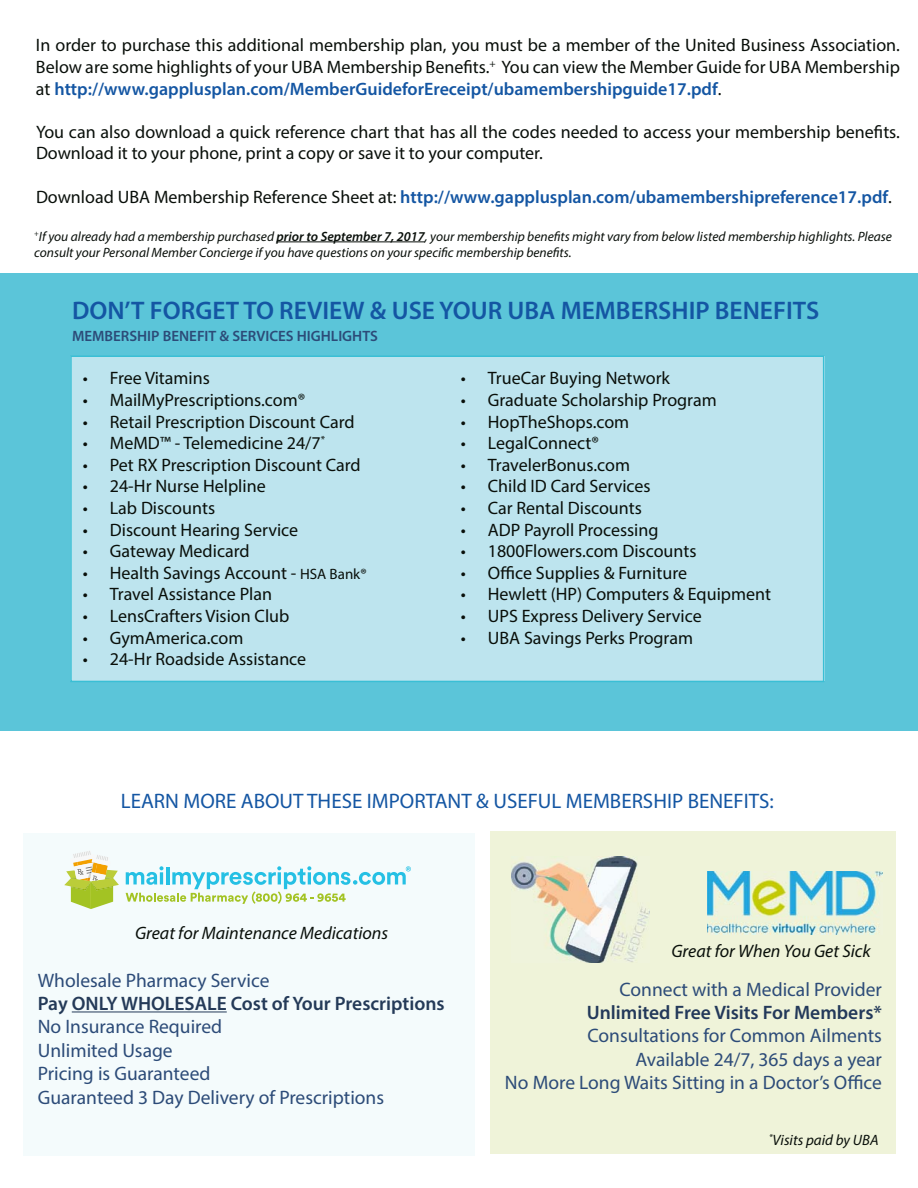
<style>
.page{position:relative;width:918px;height:1188px;background:#fff}
.page>*{position:absolute;margin:0;border:0;box-sizing:border-box;transform-origin:0 0}
.t1{font:600 25.5px "Myriad Pro";color:#1456a3}
.t2{font:21px "Myriad Pro";color:#1456a3}
.t3{font:19.5px/23.4px "Myriad Pro";color:#2c4b78;text-align:right}
.t4{font:600 19.5px "Myriad Pro";color:#243a58}
.t5{font:600 19.5px "Myriad Pro";color:#23395a}
.t6{font:18px/21.6px "Myriad Pro";color:#090f0a;text-align:justify}
.t7{font:600 18px "Myriad Pro";color:#1456a3}
.t8{font:italic 18px "Myriad Pro";color:#090f0a}
.t9{font:600 15px "Myriad Pro";color:#2c4b78}
.t10{font:italic 15px "Myriad Pro";color:#090f0a}
.t11{font:italic 13.5px/16.2px "Myriad Pro";color:#090f0a}
.s1{font-weight:600;color:#1456a3}
.s2{font-weight:400;color:#090f0a}
.s3{font-weight:600}
.s4{font-size:15px}
</style>
<div class="page">
<div style="left:0;top:274px;width:918px;height:457px;background:#5bc5d9"></div>
<div style="left:70px;top:356px;width:754px;height:324px;background:#bde4ee"></div>
<div style="left:70px;top:356px;width:754px;height:326px;border:2px solid #3abfd5"></div>
<hr style="left:277px;top:242px;width:148px;height:1px;background:#090f0a">
<div style="left:490px;top:832px;width:406px;height:322px;background:#eff3d9"></div>
<div style="left:23px;top:833px;width:452px;height:323px;background:#f4fbfc"></div>
<svg style="left:64px;top:851px;width:55px;height:58px"></svg>
<svg style="left:126px;top:866px;width:285px;height:38px"></svg>
<img style="left:707px;top:871px;width:175px;height:63px">
<hr style="left:72px;top:1011px;width:155px;height:1px;background:#243a58">
<img style="left:511px;top:857px;width:139px;height:105px">
<p class="t6" style="left:36px;top:36px;width:866px">In order to purchase this additional membership plan, you must be a member of the United Business Association.<br>Below are some highlights of your UBA Membership Benefits.<sup>+</sup> You can view the Member Guide for UBA Membership at <span class="s1">http://www.gapplusplan.com/MemberGuideforEreceipt/ubamembershipguide17.pdf</span>.</p>
<p class="t6" style="left:36px;top:122px;width:865px">You can also download a quick reference chart that has all the codes needed to access your membership benefits.<br>Download it to your phone, print a copy or save it to your computer.</p>
<p class="t7" style="left:36px;top:190px;width:857px"><span class="s2">Download UBA Membership Reference Sheet at:</span> http://www.gapplusplan.com/ubamembershipreference17.pdf<span class="s2">.</span></p>
<p class="t11" style="left:34px;top:229px;width:859px"><sup>+</sup>If you already had a membership purchased <span class="s3">prior to September 7, 2017</span>, your membership benefits might vary from below listed membership highlights. Please consult your Personal Member Concierge if you have questions on your specific membership benefits.</p>
<h1 class="t1" style="left:72px;top:301px;width:749px">DON’T FORGET TO REVIEW &amp; USE YOUR UBA MEMBERSHIP BENEFITS</h1>
<p class="t9" style="left:72px;top:331px;width:307px">MEMBERSHIP BENEFIT &amp; SERVICES HIGHLIGHTS</p>
<p class="t6" style="left:83px;top:369px;width:129px">• Free Vitamins</p>
<p class="t6" style="left:83px;top:390px;width:224px">• MailMyPrescriptions.com®</p>
<p class="t6" style="left:83px;top:412px;width:273px">• Retail Prescription Discount Card</p>
<p class="t6" style="left:83px;top:433px;width:244px">• MeMD™ - Telemedicine 24/7<sup>*</sup></p>
<p class="t6" style="left:83px;top:455px;width:279px">• Pet RX Prescription Discount Card</p>
<p class="t6" style="left:83px;top:477px;width:184px">• 24-Hr Nurse Helpline</p>
<p class="t6" style="left:83px;top:498px;width:134px">• Lab Discounts</p>
<p class="t6" style="left:83px;top:520px;width:217px">• Discount Hearing Service</p>
<p class="t6" style="left:83px;top:541px;width:168px">• Gateway Medicard</p>
<p class="t6" style="left:83px;top:563px;width:285px">• Health Savings Account - <span class="s4">HSA Bank®</span></p>
<p class="t6" style="left:83px;top:585px;width:191px">• Travel Assistance Plan</p>
<p class="t6" style="left:83px;top:606px;width:208px">• LensCrafters Vision Club</p>
<p class="t6" style="left:83px;top:628px;width:162px">• GymAmerica.com</p>
<p class="t6" style="left:83px;top:649px;width:225px">• 24-Hr Roadside Assistance</p>
<p class="t6" style="left:461px;top:369px;width:211px">• TrueCar Buying Network</p>
<p class="t6" style="left:461px;top:390px;width:257px">• Graduate Scholarship Program</p>
<p class="t6" style="left:461px;top:412px;width:170px">• HopTheShops.com</p>
<p class="t6" style="left:461px;top:433px;width:140px">• LegalConnect®</p>
<p class="t6" style="left:461px;top:455px;width:171px">• TravelerBonus.com</p>
<p class="t6" style="left:461px;top:477px;width:191px">• Child ID Card Services</p>
<p class="t6" style="left:461px;top:498px;width:183px">• Car Rental Discounts</p>
<p class="t6" style="left:461px;top:520px;width:199px">• ADP Payroll Processing</p>
<p class="t6" style="left:461px;top:541px;width:237px">• 1800Flowers.com Discounts</p>
<p class="t6" style="left:461px;top:563px;width:228px">• Office Supplies &amp; Furniture</p>
<p class="t6" style="left:461px;top:585px;width:312px">• Hewlett (HP) Computers &amp; Equipment</p>
<p class="t6" style="left:461px;top:606px;width:242px">• UPS Express Delivery Service</p>
<p class="t6" style="left:461px;top:628px;width:234px">• UBA Savings Perks Program</p>
<p class="t2" style="left:121px;top:793px;width:654px">LEARN MORE ABOUT THESE IMPORTANT &amp; USEFUL MEMBERSHIP BENEFITS:</p>
<p class="t8" style="left:135px;top:926px;width:255px">Great for Maintenance Medications</p>
<p class="t3" style="left:38px;top:970px;width:233px">Wholesale Pharmacy Service</p>
<p class="t4" style="left:38px;top:996px;width:408px">Pay ONLY WHOLESALE Cost of Your Prescriptions</p>
<p class="t3" style="left:38px;top:1016px;width:348px;text-align:left">No Insurance Required<br>Unlimited Usage<br>Pricing is Guaranteed<br>Guaranteed 3 Day Delivery of Prescriptions</p>
<p class="t8" style="left:671px;top:944px;width:201px">Great for When You Get Sick</p>
<p class="t3" style="left:619px;top:979px;width:264px">Connect with a Medical Provider</p>
<p class="t5" style="left:587px;top:1005px;width:297px">Unlimited Free Visits For Members*</p>
<p class="t3" style="left:505px;top:1025px;width:379px">Consultations for Common Ailments<br>Available 24/7, 365 days a year<br>No More Long Waits Sitting in a Doctor’s Office</p>
<p class="t10" style="left:769px;top:1135px;width:111px"><sup>*</sup>Visits paid by UBA</p>
</div>
